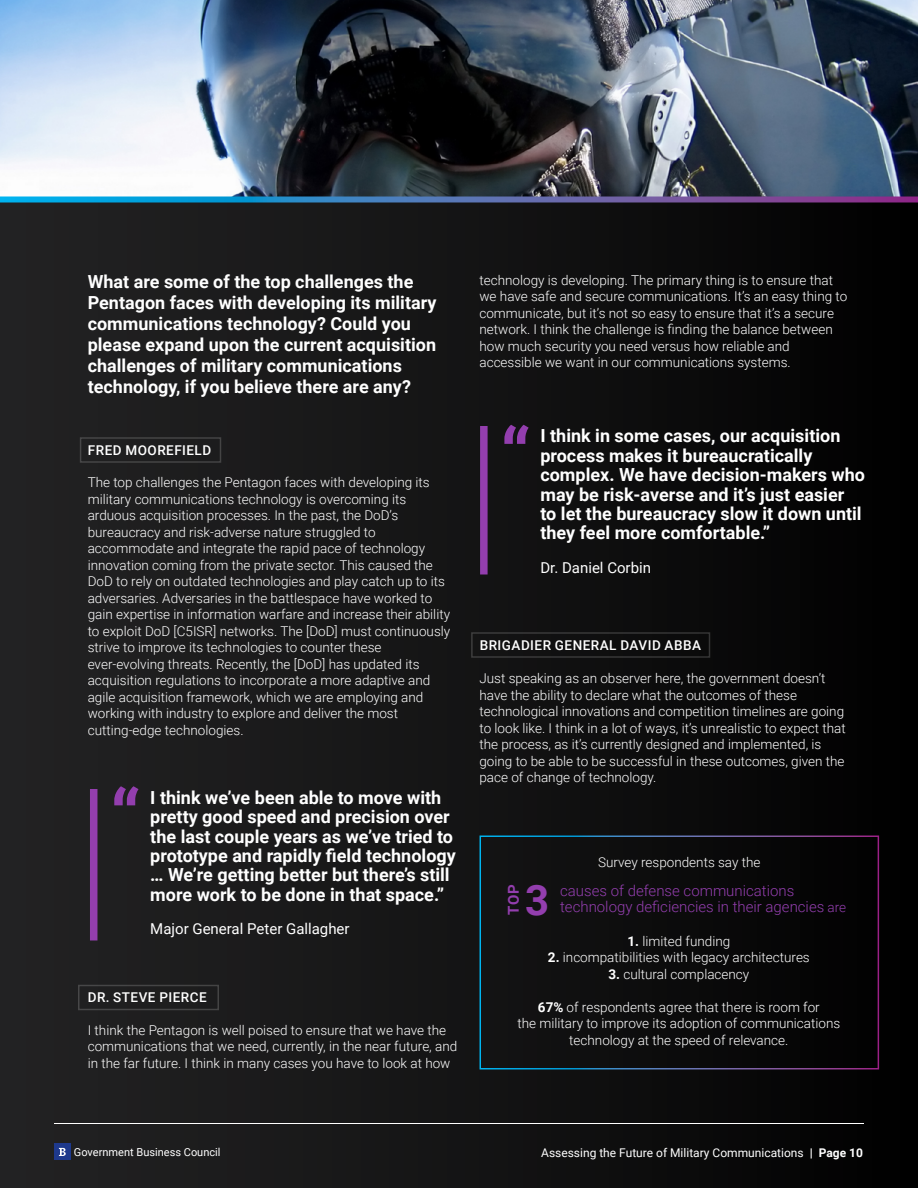
<style>
.page{position:relative;width:918px;height:1188px;background:#fff}
.page>*{position:absolute;margin:0;border:0;box-sizing:border-box;transform-origin:0 0}
.t1{font:700 75px "Roboto";color:#933eae}
.t2{font:700 42px "Roboto";color:#933eae}
.t3{font:700 18px/19.5px "Roboto";color:#fff}
.t4{font:300 15px "Roboto";color:#933eae}
.t5{font:15px "Roboto";color:#fff}
.t6{font:700 15px "Roboto";color:#933eae}
.t7{font:300 13.5px/16.5px "Roboto";color:#fff}
.t8{font:500 13.5px "Roboto";letter-spacing:.035em;color:#fff}
.t9{font:12px "Roboto";color:#fff}
.t10{font:11.1px "Roboto";color:#fff}
.s1{font-size:13.5px}
.s2{font-weight:700}
</style>
<div class="page">
<div style="left:0;top:180px;width:918px;height:1008px;background:linear-gradient(to right,#242425,#030203)"></div>
<div style="left:90px;top:789px;width:7px;height:151px;background:#933eae"></div>
<img style="left:0;top:0;width:918px;height:196px">
<svg style="left:0;top:196px;width:918px;height:6px;background:#4b74b3"></svg>
<div style="left:480px;top:426px;width:8px;height:148px;background:#933eae"></div>
<hr style="left:54px;top:1123px;width:810px;height:1px;background:#fff">
<div style="left:54px;top:1144px;width:17px;height:16px;background:#1e398d"></div>
<svg style="left:59px;top:1148px;width:7px;height:8px"></svg>
<p class="t3" style="left:88px;top:270px;width:350px;line-height:21px">What are some of the top challenges the Pentagon faces with developing its military communications technology? Could you please expand upon the current acquisition challenges of military communications technology, if you believe there are any?</p>
<p class="t8" style="left:88px;top:440px;width:125px">FRED MOOREFIELD</p>
<p class="t7" style="left:88px;top:474px;width:364px">The top challenges the Pentagon faces with developing its military communications technology is overcoming its arduous acquisition processes. In the past, the DoD’s bureaucracy and risk-adverse nature struggled to accommodate and integrate the rapid pace of technology innovation coming from the private sector. This caused the DoD to rely on outdated technologies and play catch up to its adversaries. Adversaries in the battlespace have worked to gain expertise in information warfare and increase their ability to exploit DoD [C5ISR] networks. The [DoD] must continuously strive to improve its technologies to counter these ever-evolving threats. Recently, the [DoD] has updated its acquisition regulations to incorporate a more adaptive and agile acquisition framework, which we are employing and working with industry to explore and deliver the most cutting-edge technologies.</p>
<h1 class="t1" style="left:110px;top:765px;width:32px">“</h1>
<h3 class="t3" style="left:150px;top:787px;width:307px">I think we’ve been able to move with pretty good speed and precision over the last couple years as we’ve tried to prototype and rapidly field technology … We’re getting better but there’s still more work to be done in that space.”</h3>
<p class="t5" style="left:150px;top:918px;width:201px">Major General Peter Gallagher</p>
<p class="t8" style="left:88px;top:987px;width:120px">DR. STEVE PIERCE</p>
<p class="t7" style="left:88px;top:1021px;width:371px">I think the Pentagon is well poised to ensure that we have the communications that we need, currently, in the near future, and in the far future. I think in many cases you have to look at how</p>
<p class="t7" style="left:479px;top:271px;width:369px">technology is developing. The primary thing is to ensure that we have safe and secure communications. It’s an easy thing to communicate, but it’s not so easy to ensure that it’s a secure network. I think the challenge is finding the balance between how much security you need versus how reliable and accessible we want in our communications systems.</p>
<h1 class="t1" style="left:500px;top:403px;width:32px">“</h1>
<h3 class="t3" style="left:540px;top:425px;width:326px">I think in some cases, our acquisition process makes it bureaucratically complex. We have decision-makers who may be risk-averse and it’s just easier<br>to let the bureaucracy slow it down until they feel more comfortable.”</h3>
<p class="t5" style="left:540px;top:557px;width:112px">Dr. Daniel Corbin</p>
<p class="t8" style="left:480px;top:636px;width:223px">BRIGADIER GENERAL DAVID ABBA</p>
<p class="t7" style="left:479px;top:670px;width:368px">Just speaking as an observer here, the government doesn’t have the ability to declare what the outcomes of these technological innovations and competition timelines are going to look like. I think in a lot of ways, it’s unrealistic to expect that the process, as it’s currently designed and implemented, is going to be able to be successful in these outcomes, given the pace of change of technology.</p>
<p class="t7" style="left:598px;top:854px;width:164px">Survey respondents say the</p>
<h2 class="t2" style="left:525px;top:870px;width:26px">3</h2>
<p class="t4" style="left:560px;top:880px;width:236px">causes of defense communications</p>
<p class="t6" style="left:503px;top:915px;width:32px;rotate:-90deg">TOP</p>
<p class="t4" style="left:560px;top:896px;width:288px">technology deficiencies in their agencies <span class="s1">are</span></p>
<p class="t7" style="left:627px;top:932px;width:104px"><span class="s2">1.</span> limited funding</p>
<p class="t7" style="left:548px;top:949px;width:263px"><span class="s2">2.</span> incompatibilities with legacy architectures</p>
<p class="t7" style="left:608px;top:965px;width:142px"><span class="s2">3.</span> cultural complacency</p>
<p class="t7" style="left:517px;top:998px;width:324px;text-align:center"><span class="s2">67%</span> of respondents agree that there is room for<br>the military to improve its adoption of communications technology at the speed of relevance.</p>
<p class="t10" style="left:74px;top:1144px;width:148px">Government Business Council</p>
<p class="t9" style="left:541px;top:1144px;width:323px">Assessing the Future of Military Communications <span class="s2">| Page 10</span></p>
</div>
